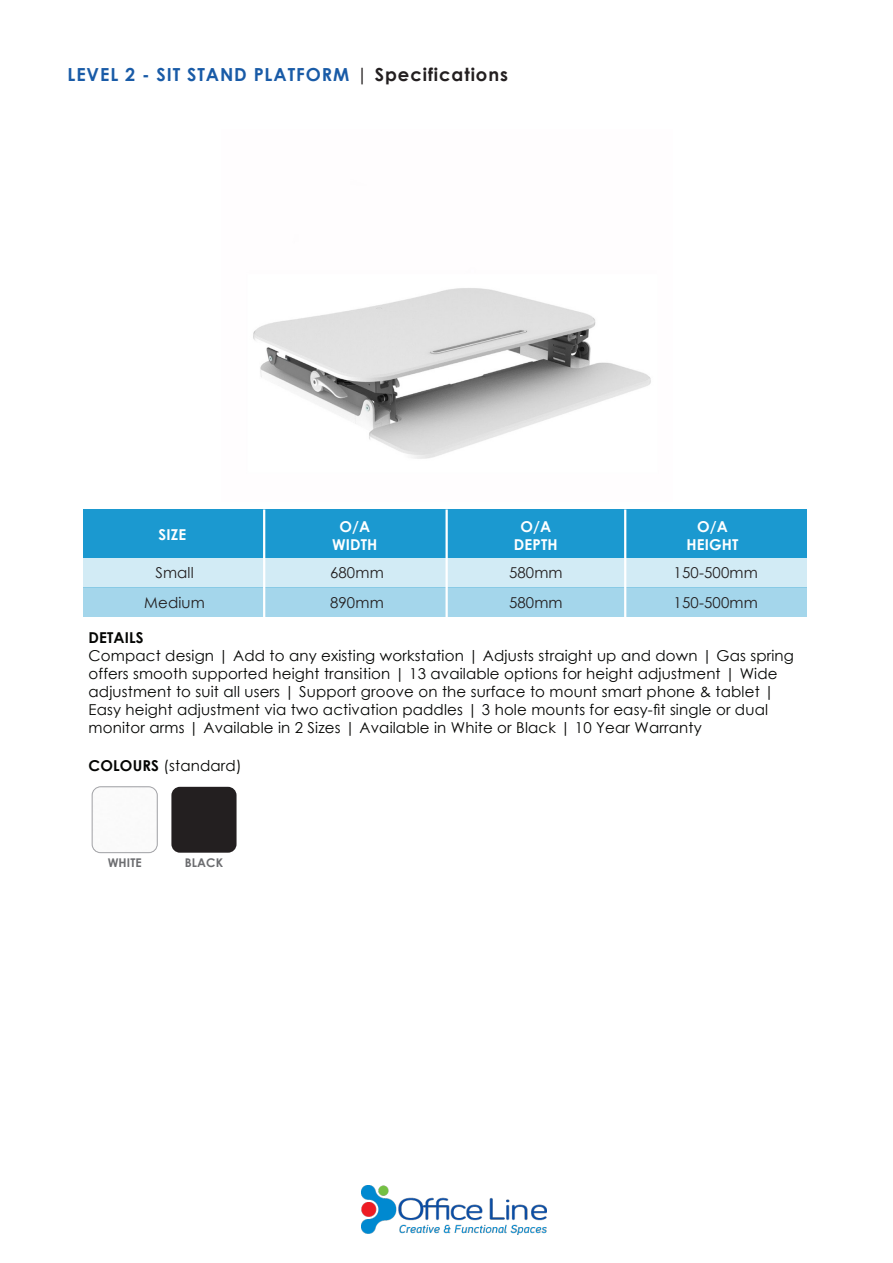
<style>
.page{position:relative;width:893px;height:1263px;background:#fff}
.page>*{position:absolute;margin:0;border:0;box-sizing:border-box;transform-origin:0 0}
.t1{font:700 18px "Century Gothic";letter-spacing:.05em;color:#195ba7}
.t2{font:15px/18px "Century Gothic";letter-spacing:.01em;color:#040503}
.t3{font:15px "Century Gothic";letter-spacing:.01em;color:#231f20}
.t4{font:700 15px "Century Gothic";letter-spacing:.01em;color:#fff}
.t5{font:700 15px "Century Gothic";letter-spacing:.01em;color:#040503}
.t6{font:700 12px "Century Gothic";letter-spacing:.01em;color:#6c6d70}
.s1{font-weight:400;color:#231f20}
.s2{color:#231f20}
.s3{font-weight:700}
</style>
<div class="page">
<div style="left:83px;top:587px;width:724px;height:30px;background:#a4d6eb"></div>
<div style="left:83px;top:509px;width:724px;height:49px;background:#1b99d0"></div>
<div style="left:83px;top:558px;width:724px;height:29px;background:#d2ebf5"></div>
<img style="left:253px;top:288px;width:398px;height:171px">
<hr style="left:445px;top:509px;width:3px;height:114px;background:#fff">
<hr style="left:263px;top:509px;width:2px;height:114px;background:#fff">
<hr style="left:624px;top:509px;width:2px;height:114px;background:#fff">
<img style="left:92px;top:787px;width:64px;height:66px">
<div style="left:92px;top:786px;width:66px;height:67px;border:1px solid #a8a9ad;border-radius:9px"></div>
<div style="left:171px;top:787px;width:66px;height:66px;background:#231f20;border-radius:9px"></div>
<img style="left:361px;top:1185px;width:186px;height:50px">
<p class="t1" style="left:68px;top:61px;width:442px">LEVEL 2 - SIT STAND PLATFORM <span class="s1">|</span> <span class="s2">Specifications</span></p>
<p class="t4" style="left:159px;top:524px;width:29px">SIZE</p>
<p class="t3" style="left:155px;top:562px;width:40px">Small</p>
<p class="t3" style="left:144px;top:592px;width:62px">Medium</p>
<p class="t4" style="left:339px;top:515px;width:32px">O/A</p>
<p class="t4" style="left:332px;top:533px;width:47px">WIDTH</p>
<p class="t3" style="left:330px;top:562px;width:55px">680mm</p>
<p class="t3" style="left:330px;top:592px;width:55px">890mm</p>
<p class="t4" style="left:520px;top:515px;width:32px">O/A</p>
<p class="t4" style="left:514px;top:533px;width:45px">DEPTH</p>
<p class="t3" style="left:509px;top:562px;width:55px">580mm</p>
<p class="t3" style="left:509px;top:592px;width:55px">580mm</p>
<p class="t4" style="left:697px;top:515px;width:32px">O/A</p>
<p class="t4" style="left:686px;top:533px;width:54px">HEIGHT</p>
<p class="t3" style="left:674px;top:562px;width:86px">150-500mm</p>
<p class="t3" style="left:674px;top:592px;width:86px">150-500mm</p>
<p class="t5" style="left:89px;top:626px;width:57px">DETAILS</p>
<p class="t2" style="left:89px;top:646px;width:707px">Compact design | Add to any existing workstation | Adjusts straight up and down | Gas spring offers smooth supported height transition | 13 available options for height adjustment | Wide adjustment to suit all users | Support groove on the surface to mount smart phone &amp; tablet | Easy height adjustment via two activation paddles | 3 hole mounts for easy-fit single or dual monitor arms | Available in 2 Sizes | Available in White or Black | 10 Year Warranty</p>
<p class="t2" style="left:89px;top:757px;width:155px"><span class="s3">COLOURS</span> (standard)</p>
<p class="t6" style="left:108px;top:854px;width:36px">WHITE</p>
<p class="t6" style="left:185px;top:854px;width:40px">BLACK</p>
</div>
